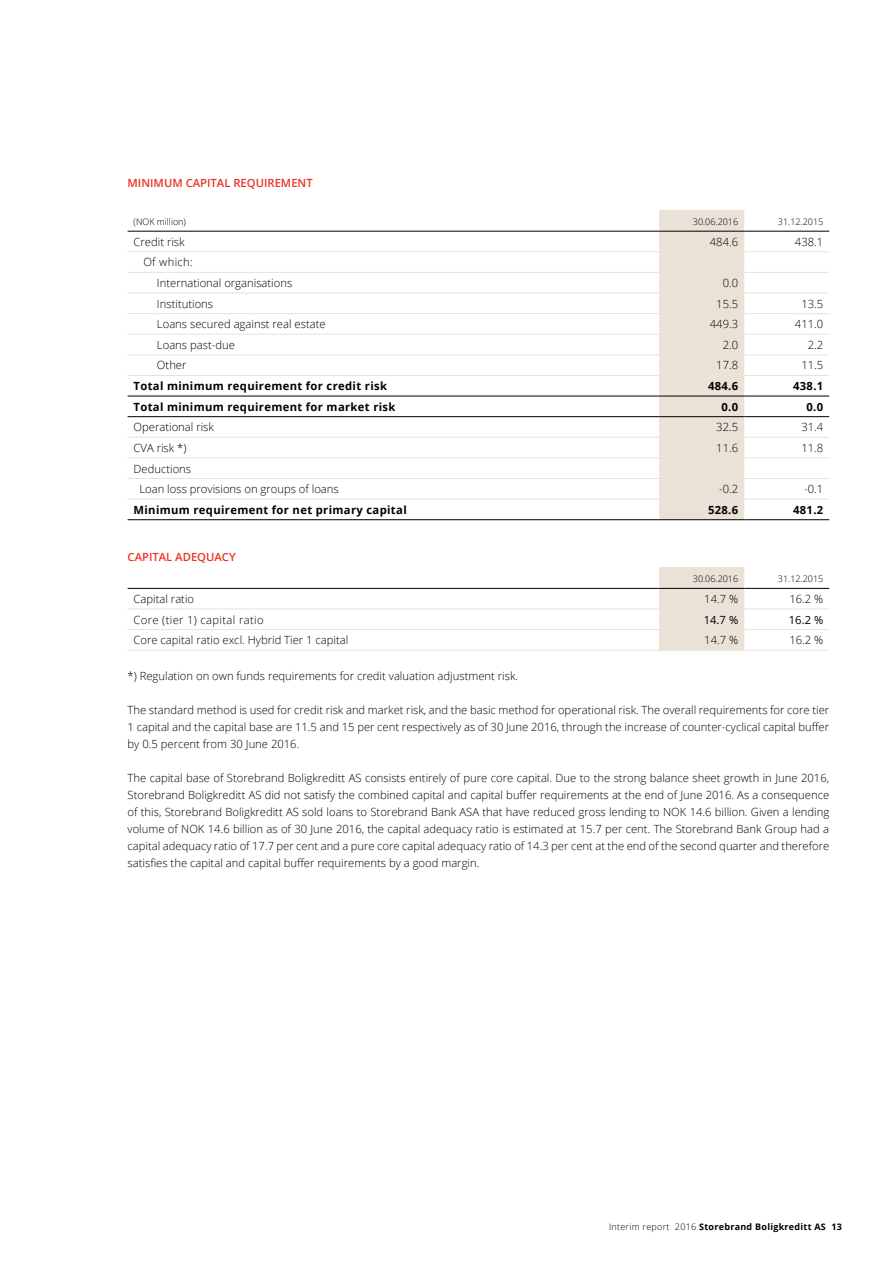
<style>
.page{position:relative;width:893px;height:1263px;background:#fff}
.page>*{position:absolute;margin:0;border:0;box-sizing:border-box;transform-origin:0 0}
.t1{font:300 11.25px/17px "Open Sans";color:#000}
.t2{font:700 11.25px "Open Sans";letter-spacing:.03em;color:#000}
.t3{font:600 11.25px "Open Sans";color:#ee3124}
.t4{font:300 11.25px "Open Sans";letter-spacing:.03em;color:#000}
.t5{font:11.25px "Open Sans";color:#000}
.t6{font:300 9px "Open Sans";color:#000}
.t7{font:700 9px "Open Sans";letter-spacing:.03em;color:#000}
.s1{font-weight:300}
</style>
<div class="page">
<div style="left:659px;top:210px;width:85px;height:309px;background:#eae1d7"></div>
<hr style="left:128px;top:231px;width:531px;height:1px;background:#000">
<hr style="left:128px;top:396px;width:531px;height:1px;background:#000">
<hr style="left:659px;top:396px;width:85px;height:1px;background:#000">
<hr style="left:744px;top:396px;width:85px;height:1px;background:#000">
<hr style="left:128px;top:416px;width:531px;height:1px;background:#000">
<hr style="left:659px;top:416px;width:85px;height:1px;background:#000">
<hr style="left:744px;top:416px;width:85px;height:1px;background:#000">
<hr style="left:128px;top:519px;width:531px;height:1px;background:#000">
<hr style="left:659px;top:519px;width:85px;height:1px;background:#000">
<hr style="left:744px;top:519px;width:85px;height:1px;background:#000">
<hr style="left:128px;top:251px;width:531px;height:1px;background:#eae1d7">
<hr style="left:659px;top:251px;width:85px;height:1px;background:#eae1d7">
<hr style="left:744px;top:251px;width:85px;height:1px;background:#eae1d7">
<hr style="left:128px;top:272px;width:531px;height:1px;background:#eae1d7">
<hr style="left:659px;top:272px;width:85px;height:1px;background:#eae1d7">
<hr style="left:744px;top:272px;width:85px;height:1px;background:#eae1d7">
<hr style="left:128px;top:293px;width:531px;height:1px;background:#eae1d7">
<hr style="left:659px;top:293px;width:85px;height:1px;background:#eae1d7">
<hr style="left:744px;top:293px;width:85px;height:1px;background:#eae1d7">
<hr style="left:128px;top:313px;width:531px;height:1px;background:#eae1d7">
<hr style="left:659px;top:313px;width:85px;height:1px;background:#eae1d7">
<hr style="left:744px;top:313px;width:85px;height:1px;background:#eae1d7">
<hr style="left:128px;top:334px;width:531px;height:1px;background:#eae1d7">
<hr style="left:659px;top:334px;width:85px;height:1px;background:#eae1d7">
<hr style="left:744px;top:334px;width:85px;height:1px;background:#eae1d7">
<hr style="left:128px;top:355px;width:531px;height:1px;background:#eae1d7">
<hr style="left:659px;top:355px;width:85px;height:1px;background:#eae1d7">
<hr style="left:744px;top:355px;width:85px;height:1px;background:#eae1d7">
<hr style="left:128px;top:437px;width:531px;height:1px;background:#eae1d7">
<hr style="left:659px;top:437px;width:85px;height:1px;background:#eae1d7">
<hr style="left:744px;top:437px;width:85px;height:1px;background:#eae1d7">
<hr style="left:128px;top:458px;width:531px;height:1px;background:#eae1d7">
<hr style="left:659px;top:458px;width:85px;height:1px;background:#eae1d7">
<hr style="left:744px;top:458px;width:85px;height:1px;background:#eae1d7">
<hr style="left:128px;top:478px;width:531px;height:1px;background:#eae1d7">
<hr style="left:659px;top:478px;width:85px;height:1px;background:#eae1d7">
<hr style="left:744px;top:478px;width:85px;height:1px;background:#eae1d7">
<hr style="left:128px;top:375px;width:531px;height:1px;background:#eae1d7">
<hr style="left:659px;top:375px;width:85px;height:1px;background:#eae1d7">
<hr style="left:744px;top:375px;width:85px;height:1px;background:#eae1d7">
<hr style="left:128px;top:499px;width:531px;height:1px;background:#eae1d7">
<hr style="left:659px;top:499px;width:85px;height:1px;background:#eae1d7">
<hr style="left:744px;top:499px;width:85px;height:1px;background:#eae1d7">
<hr style="left:659px;top:231px;width:85px;height:1px;background:#000">
<hr style="left:744px;top:231px;width:85px;height:1px;background:#000">
<div style="left:659px;top:567px;width:85px;height:83px;background:#eae1d7"></div>
<hr style="left:128px;top:588px;width:531px;height:1px;background:#000">
<hr style="left:128px;top:609px;width:531px;height:1px;background:#eae1d7">
<hr style="left:659px;top:609px;width:85px;height:1px;background:#eae1d7">
<hr style="left:744px;top:609px;width:85px;height:1px;background:#eae1d7">
<hr style="left:128px;top:629px;width:531px;height:1px;background:#eae1d7">
<hr style="left:659px;top:629px;width:85px;height:1px;background:#eae1d7">
<hr style="left:744px;top:629px;width:85px;height:1px;background:#eae1d7">
<hr style="left:128px;top:650px;width:531px;height:1px;background:#eae1d7">
<hr style="left:659px;top:650px;width:85px;height:1px;background:#eae1d7">
<hr style="left:744px;top:650px;width:85px;height:1px;background:#eae1d7">
<hr style="left:659px;top:588px;width:85px;height:1px;background:#000">
<hr style="left:744px;top:588px;width:85px;height:1px;background:#000">
<p class="t3" style="left:128px;top:175px;width:187px">MINIMUM CAPITAL REQUIREMENT</p>
<p class="t6" style="left:134px;top:216px;width:54px">(NOK million)</p>
<p class="t6" style="left:693px;top:216px;width:47px">30.06.2016</p>
<p class="t6" style="left:778px;top:216px;width:47px">31.12.2015</p>
<p class="t1" style="left:134px;top:233px;width:53px">Credit risk</p>
<p class="t1" style="left:710px;top:233px;width:30px">484. 6</p>
<p class="t1" style="left:795px;top:233px;width:30px">438. 1</p>
<p class="t1" style="left:157px;top:252px;width:137px;line-height:20.5px;text-indent:-14px">Of which:<br>International organisations</p>
<p class="t1" style="left:723px;top:274px;width:17px">0.0</p>
<p class="t1" style="left:157px;top:295px;width:58px">Institutions</p>
<p class="t1" style="left:716px;top:295px;width:23px">15.5</p>
<p class="t1" style="left:801px;top:295px;width:23px">13.5</p>
<p class="t1" style="left:157px;top:315px;width:170px">Loans secured against real estate</p>
<p class="t1" style="left:710px;top:315px;width:30px">449.3</p>
<p class="t1" style="left:795px;top:315px;width:30px">411.0</p>
<p class="t1" style="left:157px;top:336px;width:79px">Loans past-due</p>
<p class="t1" style="left:723px;top:336px;width:17px">2.0</p>
<p class="t1" style="left:808px;top:336px;width:17px">2.2</p>
<p class="t1" style="left:157px;top:357px;width:31px">Other</p>
<p class="t1" style="left:716px;top:357px;width:23px">17.8</p>
<p class="t1" style="left:801px;top:357px;width:23px">11.5</p>
<p class="t2" style="left:134px;top:378px;width:255px">Total minimum requirement for credit risk</p>
<p class="t2" style="left:708px;top:378px;width:32px">484.6</p>
<p class="t2" style="left:793px;top:378px;width:32px">438.1</p>
<p class="t2" style="left:134px;top:399px;width:263px">Total minimum requirement for market risk</p>
<p class="t2" style="left:721px;top:399px;width:18px">0.0</p>
<p class="t2" style="left:806px;top:399px;width:18px">0.0</p>
<p class="t1" style="left:134px;top:418px;width:82px">Operational risk</p>
<p class="t1" style="left:716px;top:418px;width:23px">32.5</p>
<p class="t1" style="left:801px;top:418px;width:23px">31.4</p>
<p class="t1" style="left:134px;top:439px;width:54px">CVA risk *)</p>
<p class="t1" style="left:716px;top:439px;width:23px">11.6</p>
<p class="t1" style="left:801px;top:439px;width:23px">11.8</p>
<p class="t1" style="left:139px;top:458px;width:201px;line-height:20.5px;text-indent:-6px">Deductions<br>Loan loss provisions on groups of loans</p>
<p class="t1" style="left:719px;top:480px;width:21px">-0.2</p>
<p class="t1" style="left:804px;top:480px;width:21px">-0. 1</p>
<p class="t2" style="left:134px;top:502px;width:275px">Minimum requirement for net primary capital</p>
<p class="t2" style="left:708px;top:502px;width:32px">528.6</p>
<p class="t2" style="left:793px;top:502px;width:32px">481.2</p>
<p class="t3" style="left:128px;top:549px;width:110px">CAPITAL ADEQUACY</p>
<p class="t6" style="left:693px;top:573px;width:47px">30.06.2016</p>
<p class="t6" style="left:778px;top:573px;width:47px">31.12.2015</p>
<p class="t1" style="left:134px;top:590px;width:62px">Capital ratio</p>
<p class="t1" style="left:704px;top:590px;width:35px">14.7 %</p>
<p class="t1" style="left:789px;top:590px;width:35px">16.2 %</p>
<p class="t4" style="left:134px;top:612px;width:132px">Core (tier 1) capital ratio</p>
<p class="t5" style="left:704px;top:612px;width:36px">14.7 %</p>
<p class="t5" style="left:789px;top:612px;width:36px">16.2 %</p>
<p class="t1" style="left:134px;top:631px;width:216px">Core capital ratio excl. Hybrid Tier 1 capital</p>
<p class="t1" style="left:704px;top:631px;width:35px">14.7 %</p>
<p class="t1" style="left:789px;top:631px;width:35px">16.2 %</p>
<p class="t1" style="left:128px;top:667px;width:392px">*) Regulation on own funds requirements for credit valuation adjustment risk.</p>
<p class="t1" style="left:128px;top:701px;width:703px;text-align:justify">The standard method is used for credit risk and market risk, and the basic method for operational risk. The overall requirements for core tier 1 capital and the capital base are 11.5 and 15 per cent respectively as of 30 June 2016, through the increase of counter-cyclical capital buffer by 0.5 percent from 30 June 2016.</p>
<p class="t1" style="left:128px;top:769px;width:703px;text-align:justify">The capital base of Storebrand Boligkreditt AS consists entirely of pure core capital. Due to the strong balance sheet growth in June 2016, Storebrand Boligkreditt AS did not satisfy the combined capital and capital buffer requirements at the end of June 2016. As a consequence of this, Storebrand Boligkreditt AS sold loans to Storebrand Bank ASA that have reduced gross lending to NOK 14.6 billion. Given a lending volume of NOK 14.6 billion as of 30 June 2016, the capital adequacy ratio is estimated at 15.7 per cent. The Storebrand Bank Group had a capital adequacy ratio of 17.7 per cent and a pure core capital adequacy ratio of 14.3 per cent at the end of the second quarter and therefore satisfies the capital and capital buffer requirements by a good margin.</p>
<p class="t7" style="left:609px;top:1220px;width:234px"><span class="s1">Interim report 2016</span> Storebrand Boligkreditt AS 13</p>
</div>
